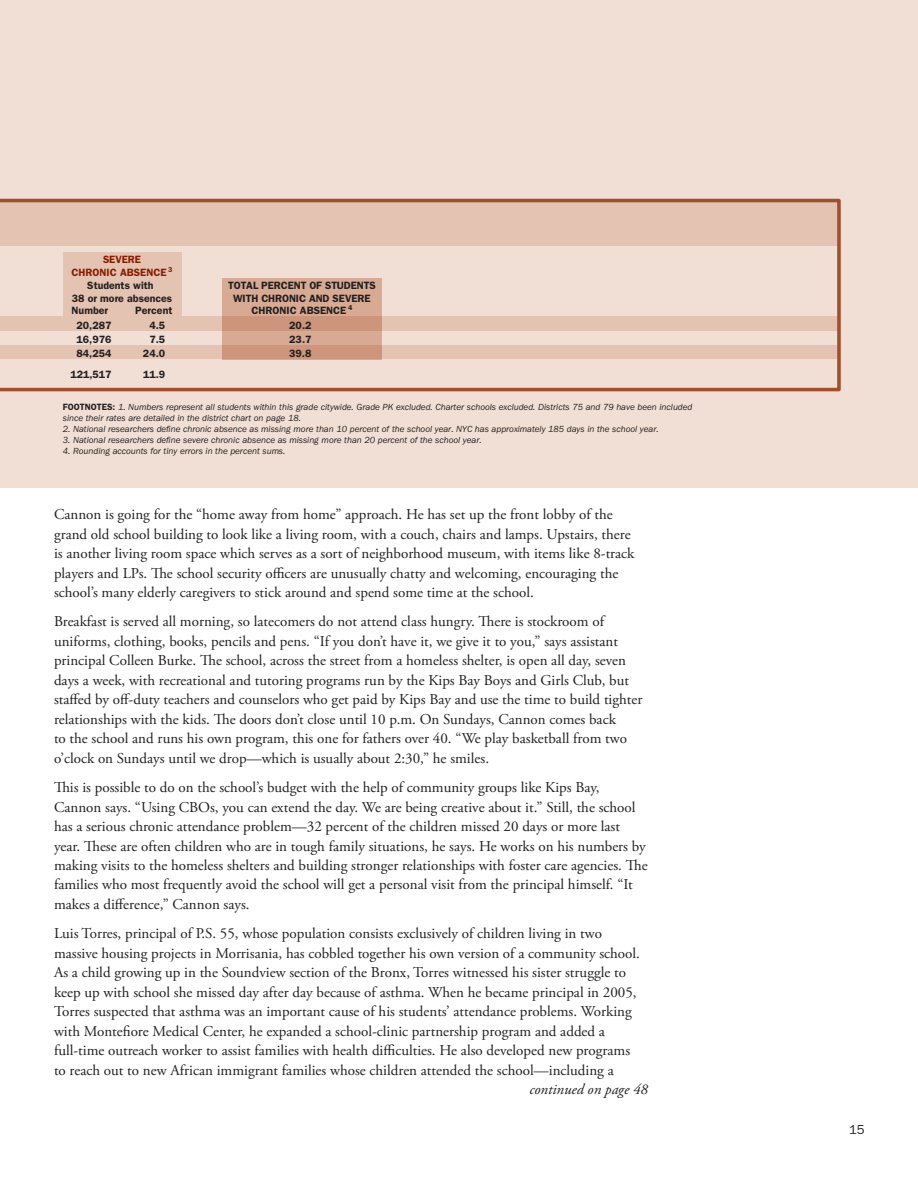
<style>
.page{position:relative;width:918px;height:1188px;background:#fff}
.page>*{position:absolute;margin:0;border:0;box-sizing:border-box;transform-origin:0 0}
.t1{font:15px/19.5px "Adobe Garamond Pro";color:#231f20}
.t2{font:italic 15px "Adobe Garamond Pro";color:#231f20}
.t3{font:13.05px "ITC Franklin Gothic Std";color:#231f20}
.t4{font:600 10.65px/12.8px "ITC Franklin Gothic Std";color:#231f20;text-align:center}
.t5{font:600 10.65px "ITC Franklin Gothic Std";color:#891d02}
.t6{font:italic 9.15px/10.9px "ITC Franklin Gothic Std";letter-spacing:-.005em;color:#231f20}
.s1{font-weight:600;font-style:normal}
</style>
<div class="page">
<div style="left:0;top:0;width:918px;height:487px;background:#f1dfd5"></div>
<svg style="left:0;top:198px;width:841px;height:194px"></svg>
<p class="t5" style="left:103px;top:253px;width:40px">SEVERE</p>
<p class="t5" style="left:72px;top:266px;width:102px">CHRONIC ABSENCE <sup>3</sup></p>
<p class="t4" style="left:87px;top:279px;width:68px">Students with</p>
<p class="t4" style="left:72px;top:292px;width:102px">38 or more absences</p>
<p class="t4" style="left:72px;top:304px;width:38px">Number</p>
<p class="t4" style="left:135px;top:304px;width:39px">Percent</p>
<p class="t4" style="left:228px;top:279px;width:149px">TOTAL PERCENT OF STUDENTS<br>WITH CHRONIC AND SEVERE<br>CHRONIC ABSENCE <sup>4</sup></p>
<p class="t4" style="left:77px;top:319px;width:37px">20,287</p>
<p class="t4" style="left:149px;top:319px;width:17px">4.5</p>
<p class="t4" style="left:289px;top:319px;width:24px">20.2</p>
<p class="t4" style="left:76px;top:333px;width:37px">16,976</p>
<p class="t4" style="left:149px;top:333px;width:17px">7.5</p>
<p class="t4" style="left:289px;top:333px;width:24px">23.7</p>
<p class="t4" style="left:76px;top:347px;width:37px">84,254</p>
<p class="t4" style="left:143px;top:347px;width:24px">24.0</p>
<p class="t4" style="left:289px;top:347px;width:24px">39.8</p>
<p class="t4" style="left:70px;top:368px;width:43px">121,517</p>
<p class="t4" style="left:143px;top:368px;width:24px">11.9</p>
<p class="t6" style="left:63px;top:402px;width:631px"><span class="s1">FOOTNOTES:</span> 1. Numbers represent all students within this grade citywide. Grade PK excluded. Charter schools excluded. Districts 75 and 79 have been included since their rates are detailed in the district chart on page 18.</p>
<p class="t6" style="left:63px;top:424px;width:597px">2. National researchers define chronic absence as missing more than 10 percent of the school year. NYC has approximately 185 days in the school year.</p>
<p class="t6" style="left:63px;top:435px;width:420px">3. National researchers define severe chronic absence as missing more than 20 percent of the school year.</p>
<p class="t6" style="left:63px;top:445px;width:224px">4. Rounding accounts for tiny errors in the percent sums.</p>
<p class="t1" style="left:54px;top:505px;width:582px">Cannon is going for the “home away from home” approach. He has set up the front lobby of the grand old school building to look like a living room, with a couch, chairs and lamps. Upstairs, there is another living room space which serves as a sort of neighborhood museum, with items like 8-track players and LPs. The school security officers are unusually chatty and welcoming, encouraging the school’s many elderly caregivers to stick around and spend some time at the school.</p>
<p class="t1" style="left:54px;top:612px;width:590px">Breakfast is served all morning, so latecomers do not attend class hungry. There is stockroom of uniforms, clothing, books, pencils and pens. “If you don’t have it, we give it to you,” says assistant principal Colleen Burke. The school, across the street from a homeless shelter, is open all day, seven days a week, with recreational and tutoring programs run by the Kips Bay Boys and Girls Club, but staffed by off-duty teachers and counselors who get paid by Kips Bay and use the time to build tighter relationships with the kids. The doors don’t close until 10 p.m. On Sundays, Cannon comes back<br>to the school and runs his own program, this one for fathers over 40. “We play basketball from two o’clock on Sundays until we drop—which is usually about 2:30,” he smiles.</p>
<p class="t1" style="left:54px;top:778px;width:595px">This is possible to do on the school’s budget with the help of community groups like Kips Bay, Cannon says. “Using CBOs, you can extend the day. We are being creative about it.” Still, the school has a serious chronic attendance problem—32 percent of the children missed 20 days or more last year. These are often children who are in tough family situations, he says. He works on his numbers by making visits to the homeless shelters and building stronger relationships with foster care agencies. The families who most frequently avoid the school will get a personal visit from the principal himself. “It makes a difference,” Cannon says.</p>
<p class="t1" style="left:54px;top:924px;width:588px">Luis Torres, principal of P.S. 55, whose population consists exclusively of children living in two massive housing projects in Morrisania, has cobbled together his own version of a community school.<br>As a child growing up in the Soundview section of the Bronx, Torres witnessed his sister struggle to keep up with school she missed day after day because of asthma. When he became principal in 2005, Torres suspected that asthma was an important cause of his students’ attendance problems. Working with Montefiore Medical Center, he expanded a school-clinic partnership program and added a full-time outreach worker to assist families with health difficulties. He also developed new programs to reach out to new African immigrant families whose children attended the school—including a</p>
<p class="t2" style="left:529px;top:1080px;width:120px">continued on page 48</p>
<p class="t3" style="left:849px;top:1122px;width:17px">15</p>
</div>
